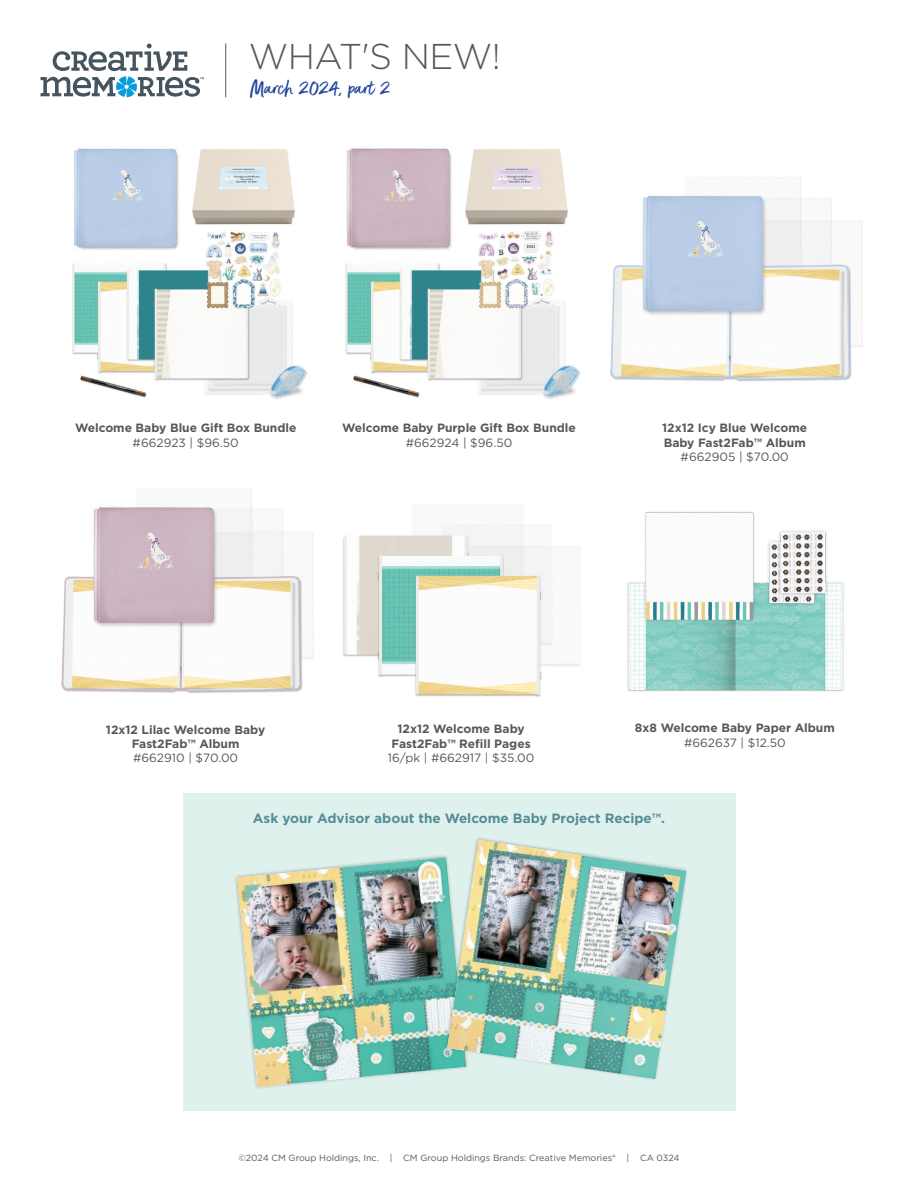
<style>
.page{position:relative;width:918px;height:1188px;background:#fff}
.page>*{position:absolute;margin:0;border:0;box-sizing:border-box;transform-origin:0 0}
.t1{font:300 35.85px "Gotham";letter-spacing:-.015em;color:#57585a}
.t2{font:24px "Better Times";color:#22469d}
.t3{font:700 13.5px "Gotham";color:#538d97}
.t4{font:700 12px/14.4px "Gotham";color:#57585a;text-align:center}
.t5{font:9px "Gotham";color:#57585a}
.s1{font-weight:400}
</style>
<div class="page">
<hr style="left:225px;top:44px;width:1px;height:53px;background:#57585a">
<svg style="left:41px;top:44px;width:163px;height:53px"></svg>
<img style="left:343px;top:524px;width:237px;height:173px">
<img style="left:345px;top:148px;width:236px;height:251px">
<img style="left:72px;top:148px;width:236px;height:251px">
<img style="left:610px;top:177px;width:253px;height:205px">
<img style="left:61px;top:489px;width:253px;height:204px">
<img style="left:627px;top:511px;width:217px;height:180px">
<div style="left:183px;top:793px;width:552px;height:318px;background:#dff1ed"></div>
<img style="left:237px;top:857px;width:206px;height:230px">
<svg style="left:443px;top:838px;width:244px;height:242px"></svg>
<img style="left:447px;top:840px;width:239px;height:239px">
<p class="t1" style="left:249px;top:34px;width:254px">WHAT'S NEW!</p>
<p class="t2" style="left:250px;top:75px;width:142px">March 2024, part 2</p>
<p class="t4" style="left:75px;top:421px;width:223px">Welcome Baby Blue Gift Box Bundle <span class="s1">#662923 | $96.50</span></p>
<p class="t4" style="left:342px;top:421px;width:235px">Welcome Baby Purple Gift Box Bundle <span class="s1">#662924 | $96.50</span></p>
<p class="t4" style="left:662px;top:421px;width:147px">12x12 Icy Blue Welcome<br>Baby Fast2Fab™ Album <span class="s1">#662905 | $70.00</span></p>
<p class="t4" style="left:106px;top:722px;width:161px">12x12 Lilac Welcome Baby<br>Fast2Fab™ Album <span class="s1">#662910 | $70.00</span></p>
<p class="t4" style="left:635px;top:721px;width:201px">8x8 Welcome Baby Paper Album <span class="s1">#662637 | $12.50</span></p>
<p class="t4" style="left:388px;top:722px;width:148px">12x12 Welcome Baby<br>Fast2Fab™ Refill Pages<br><span class="s1">16/pk | #662917 | $35.00</span></p>
<p class="t3" style="left:253px;top:809px;width:414px">Ask your Advisor about the Welcome Baby Project Recipe™.</p>
<p class="t5" style="left:238px;top:1152px;width:443px">©2024 CM Group Holdings, Inc. | CM Group Holdings Brands: Creative Memories® | CA 0324</p>
</div>
